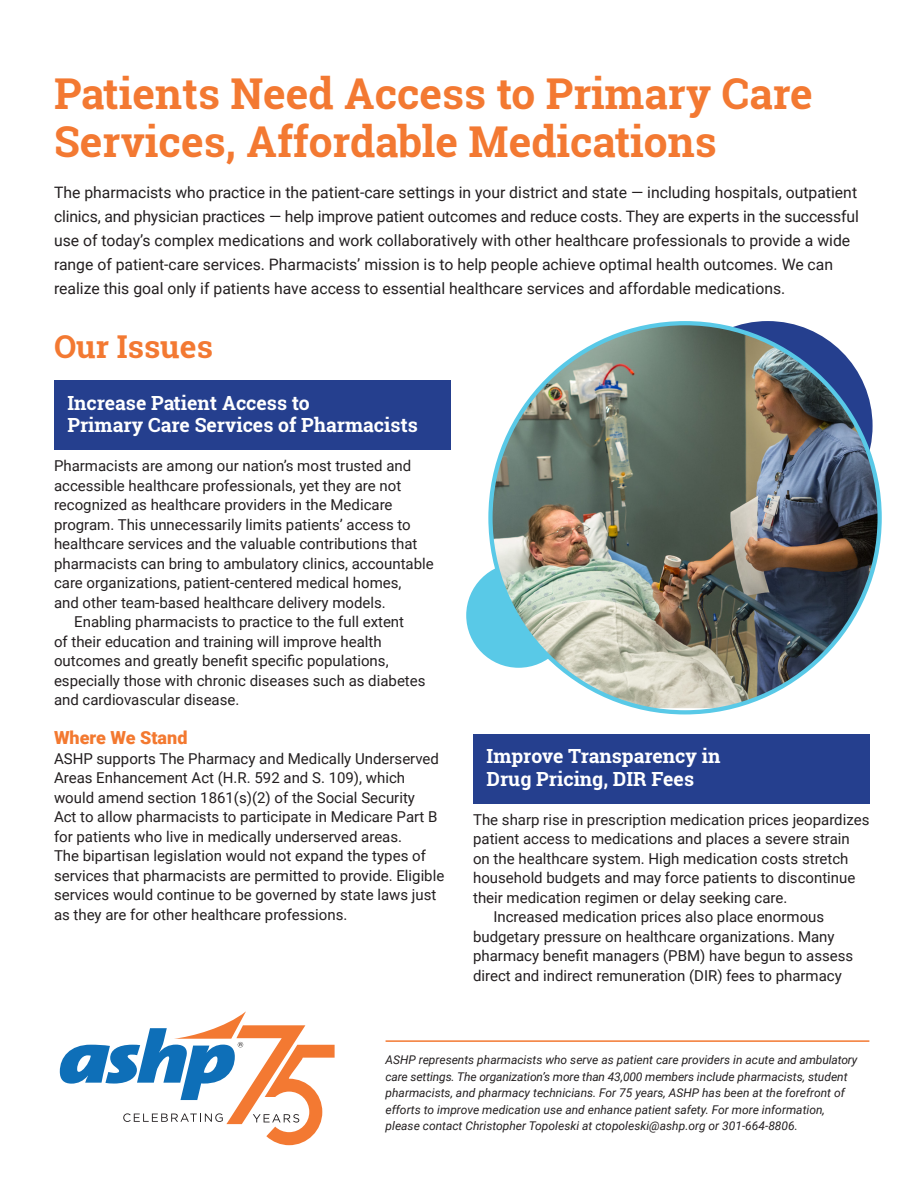
<style>
.page{position:relative;width:918px;height:1188px;background:#fff}
.page>*{position:absolute;margin:0;border:0;box-sizing:border-box;transform-origin:0 0}
.t1{font:700 42.6px/47.5px "Roboto Slab";color:#f37932}
.t2{font:700 31.5px "Roboto Slab";color:#f37932}
.t3{font:700 19.5px "Roboto Slab";color:#fff}
.t4{font:900 18px "Roboto";color:#f37930}
.t5{font:15.75px/24px "Roboto";color:#231f20}
.t6{font:15px/19.5px "Roboto";color:#231f20}
.t7{font:italic 12px/16.5px "Roboto";color:#231f20}
</style>
<div class="page">
<div style="left:466px;top:563px;width:105px;height:105px;background:#59c9e7;border-radius:50%"></div>
<div style="left:54px;top:381px;width:396px;height:69px;background:#253f8e"></div>
<svg style="left:60px;top:1011px;width:275px;height:134px"></svg>
<img style="left:490px;top:323px;width:390px;height:385px">
<div style="left:473px;top:734px;width:396px;height:70px;background:#253f8e"></div>
<hr style="left:386px;top:1040px;width:483px;height:2px;background:#f37932">
<p class="t1" style="left:54px;top:69px;width:760px">Patients Need Access to Primary Care<br>Services, Affordable Medications</p>
<p class="t5" style="left:54px;top:180px;width:806px">The pharmacists who practice in the patient-care settings in your district and state — including hospitals, outpatient clinics, and physician practices — help improve patient outcomes and reduce costs. They are experts in the successful use of today’s complex medications and work collaboratively with other healthcare professionals to provide a wide range of patient-care services. Pharmacists’ mission is to help people achieve optimal health outcomes. We can realize this goal only if patients have access to essential healthcare services and affordable medications.</p>
<p class="t2" style="left:54px;top:325px;width:160px">Our Issues</p>
<p class="t3" style="left:68px;top:390px;width:244px">Increase Patient Access to</p>
<p class="t3" style="left:68px;top:412px;width:352px">Primary Care Services of Pharmacists</p>
<p class="t6" style="left:54px;top:456px;width:381px">Pharmacists are among our nation’s most trusted and accessible healthcare professionals, yet they are not recognized as healthcare providers in the Medicare program. This unnecessarily limits patients’ access to healthcare services and the valuable contributions that pharmacists can bring to ambulatory clinics, accountable care organizations, patient-centered medical homes,<br>and other team-based healthcare delivery models.</p>
<p class="t6" style="left:54px;top:612px;width:373px;text-indent:20px">Enabling pharmacists to practice to the full extent<br>of their education and training will improve health outcomes and greatly benefit specific populations, especially those with chronic diseases such as diabetes and cardiovascular disease.</p>
<p class="t4" style="left:54px;top:725px;width:135px">Where We Stand</p>
<p class="t6" style="left:54px;top:748px;width:387px">ASHP supports The Pharmacy and Medically Underserved Areas Enhancement Act (H.R. 592 and S. 109), which would amend section 1861(s)(2) of the Social Security Act to allow pharmacists to participate in Medicare Part B for patients who live in medically underserved areas.</p>
<p class="t6" style="left:54px;top:846px;width:392px">The bipartisan legislation would not expand the types of services that pharmacists are permitted to provide. Eligible services would continue to be governed by state laws just as they are for other healthcare professions.</p>
<p class="t3" style="left:487px;top:743px;width:235px">Improve Transparency in</p>
<p class="t3" style="left:487px;top:766px;width:209px">Drug Pricing, DIR Fees</p>
<p class="t6" style="left:473px;top:809px;width:398px">The sharp rise in prescription medication prices jeopardizes patient access to medications and places a severe strain on the healthcare system. High medication costs stretch household budgets and may force patients to discontinue their medication regimen or delay seeking care.</p>
<p class="t6" style="left:473px;top:907px;width:382px;text-indent:20px">Increased medication prices also place enormous budgetary pressure on healthcare organizations. Many pharmacy benefit managers (PBM) have begun to assess direct and indirect remuneration (DIR) fees to pharmacy</p>
<p class="t7" style="left:386px;top:1051px;width:473px">ASHP represents pharmacists who serve as patient care providers in acute and ambulatory care settings. The organization’s more than 43,000 members include pharmacists, student pharmacists, and pharmacy technicians. For 75 years, ASHP has been at the forefront of efforts to improve medication use and enhance patient safety. For more information,</p>
<p class="t7" style="left:386px;top:1117px;width:414px">please contact Christopher Topoleski at ctopoleski@ashp.org or 301-664-8806.</p>
</div>
